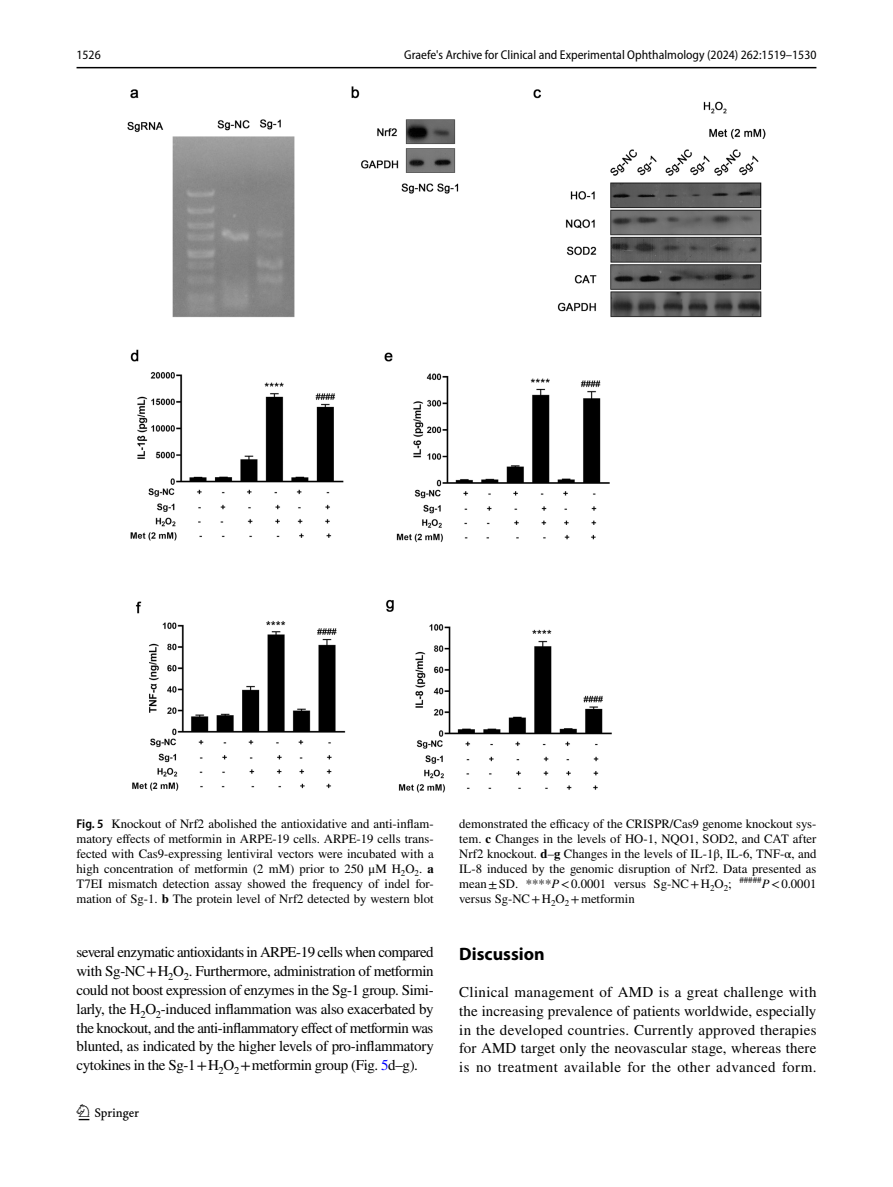
<style>
.page{position:relative;width:893px;height:1187px;background:#fff}
.page>*{position:absolute;margin:0;border:0;box-sizing:border-box;transform-origin:0 0}
.t1{font:22.5px "Springnew Regular 2";color:#000}
.t2{font:700 18px "Myriad Pro";color:#000}
.t3{font:15px/18.8px "STIX";color:#000;text-align:justify}
.t4{font:12.75px/15px "STIX";color:#000;text-align:justify}
.t5{font:semi-condensed 12.75px "Myriad Pro";color:#000}
.s1{font-family:"Myriad Pro";font-weight:600;font-stretch:semi-condensed}
.s2{font-weight:700}
.s3{font-style:italic}
.s4{color:#00f}
</style>
<div class="page">
<hr style="left:77px;top:67px;width:739px;height:1px;background:#000">
<img style="left:128px;top:87px;width:637px;height:705px">
<p class="t5" style="left:77px;top:48px;width:26px">1526</p>
<p class="t5" style="left:404px;top:48px;width:414px">Graefe's Archive for Clinical and Experimental Ophthalmology (2024) 262:1519–1530</p>
<p class="t4" style="left:77px;top:816px;width:359px"><span class="s1">Fig. 5</span> Knockout of Nrf2 abolished the antioxidative and anti-inflam&shy;matory effects of metformin in ARPE-19 cells. ARPE-19 cells trans&shy;fected with Cas9-expressing lentiviral vectors were incubated with a high concentration of metformin (2 mM) prior to 250 μM H<sub>2</sub>O<sub>2</sub>. <span class="s2">a </span>T7EI mismatch detection assay showed the frequency of indel for&shy;mation of Sg-1. <span class="s2">b</span> The protein level of Nrf2 detected by western blot</p>
<p class="t4" style="left:459px;top:816px;width:359px">demonstrated the efficacy of the CRISPR/Cas9 genome knockout sys&shy;tem. <span class="s2">c</span> Changes in the levels of HO-1, NQO1, SOD2, and CAT after Nrf2 knockout. <span class="s2">d</span>–<span class="s2">g</span> Changes in the levels of IL-1β, IL-6, TNF-α, and IL-8 induced by the genomic disruption of Nrf2. Data presented as mean±SD. ****<span class="s3">P</span>&lt;0.0001 versus Sg-NC+ -H<sub>2</sub>O<sub>2</sub>; <sup>#####</sup><span class="s3">P</span>&lt;0.0001 versus Sg-NC+ -H<sub>2</sub>O<sub>2</sub> +metformin</p>
<p class="t3" style="left:77px;top:944px;width:359px">several enzymatic antioxidants in ARPE-19 cells when compared with Sg-NC+ -H<sub>2</sub>O<sub>2</sub>. Furthermore, administration of metformin could not boost expression of enzymes in the Sg-1 group. Simi&shy;larly, the H<sub>2</sub>O<sub>2</sub>-induced inflammation was also exacerbated by the knockout, and the anti-inflammatory effect of metformin was blunted, as indicated by the higher levels of pro-inflammatory cytokines in the Sg-1+ -H<sub>2</sub>O<sub>2</sub>+metformin group (Fig. <span class="s4">5</span>d–g).</p>
<h2 class="t2" style="left:459px;top:941px;width:87px">Discussion</h2>
<p class="t3" style="left:459px;top:983px;width:359px">Clinical management of AMD is a great challenge with the increasing prevalence of patients worldwide, especially in the developed countries. Currently approved therapies for AMD target only the neovascular stage, whereas there is no treatment available for the other advanced form.</p>
<h1 class="t1" style="left:79px;top:1104px;width:62px">1 3</h1>
</div>
